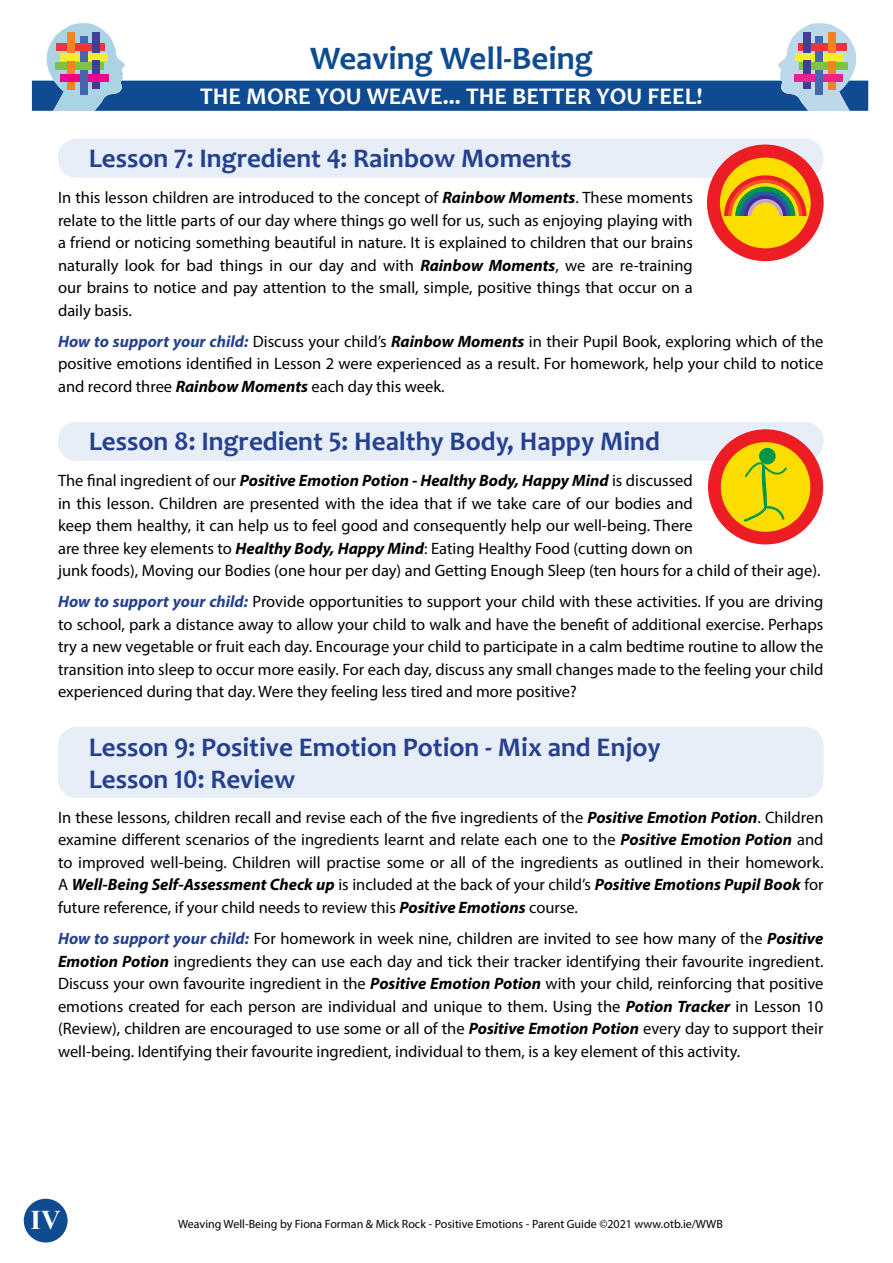
<style>
.page{position:relative;width:893px;height:1263px;background:#fff}
.page>*{position:absolute;margin:0;border:0;box-sizing:border-box;transform-origin:0 0}
.t1{font:700 33px "Candara";color:#0f4b91}
.t2{font:700 27px/32.4px "Candara";color:#25408f}
.t3{font:700 27px "Times New Roman";color:#fff}
.t4{font:700 24px "Candara";color:#fff}
.t5{font:16.5px/22.5px "Myriad Pro";color:#000;text-align:justify}
.t6{font:12px "Myriad Pro";color:#000}
.s1{font-weight:700;font-style:italic}
.s2{font-weight:700;font-style:italic;color:#25408f}
</style>
<div class="page">
<div style="left:24px;top:1199px;width:44px;height:43px;background:#0f4b91;border-radius:50%"></div>
<div style="left:32px;top:81px;width:836px;height:30px;background:#0f4b91"></div>
<svg style="left:46px;top:23px;width:79px;height:88px"></svg>
<div style="left:56px;top:43px;width:48px;height:8px;background:#ee343c"></div>
<div style="left:68px;top:32px;width:7px;height:43px;background:#f58223"></div>
<div style="left:92px;top:33px;width:7px;height:42px;background:#423e95"></div>
<div style="left:56px;top:63px;width:48px;height:7px;background:#80c342"></div>
<div style="left:68px;top:51px;width:7px;height:38px;background:#f58223"></div>
<div style="left:60px;top:53px;width:47px;height:8px;background:#f9ed32"></div>
<div style="left:80px;top:36px;width:8px;height:41px;background:#4567b0"></div>
<div style="left:79px;top:43px;width:11px;height:8px;background:#ee343c"></div>
<div style="left:92px;top:60px;width:7px;height:29px;background:#423e95"></div>
<div style="left:60px;top:74px;width:49px;height:7px;background:#ec008c"></div>
<div style="left:75px;top:63px;width:16px;height:7px;background:#80c342"></div>
<div style="left:80px;top:71px;width:8px;height:24px;background:#4567b0"></div>
<svg style="left:778px;top:23px;width:79px;height:88px"></svg>
<div style="left:798px;top:43px;width:48px;height:8px;background:#ee343c"></div>
<div style="left:828px;top:32px;width:7px;height:43px;background:#f58223"></div>
<div style="left:804px;top:33px;width:7px;height:42px;background:#423e95"></div>
<div style="left:799px;top:63px;width:48px;height:7px;background:#80c342"></div>
<div style="left:828px;top:51px;width:7px;height:38px;background:#f58223"></div>
<div style="left:796px;top:53px;width:47px;height:8px;background:#f9ed32"></div>
<div style="left:815px;top:36px;width:7px;height:41px;background:#4567b0"></div>
<div style="left:813px;top:43px;width:11px;height:8px;background:#ee343c"></div>
<div style="left:804px;top:60px;width:7px;height:29px;background:#423e95"></div>
<div style="left:794px;top:74px;width:48px;height:7px;background:#ea2390"></div>
<div style="left:812px;top:63px;width:16px;height:7px;background:#80c342"></div>
<div style="left:815px;top:71px;width:7px;height:24px;background:#4567b0"></div>
<div style="left:58px;top:139px;width:765px;height:39px;background:#e7eef8;border-radius:18px"></div>
<div style="left:58px;top:422px;width:765px;height:39px;background:#e7eef8;border-radius:18px"></div>
<div style="left:58px;top:727px;width:765px;height:71px;background:#e7eef8;border-radius:18px"></div>
<div style="left:707px;top:145px;width:117px;height:116px;background:#ed1d24;border-radius:50%"></div>
<div style="left:720px;top:158px;width:91px;height:90px;background:#fcdd00;border-radius:50%"></div>
<svg style="left:724px;top:175px;width:82px;height:41px"></svg>
<div style="left:708px;top:429px;width:115px;height:115px;background:#ed1d24;border-radius:50%"></div>
<div style="left:721px;top:442px;width:89px;height:90px;background:#fcdd00;border-radius:50%"></div>
<div style="left:759px;top:448px;width:17px;height:16px;background:#00964c;border-radius:50%"></div>
<svg style="left:744px;top:461px;width:43px;height:61px"></svg>
<h1 class="t1" style="left:310px;top:38px;width:284px">Weaving Well-Being</h1>
<h3 class="t4" style="left:200px;top:81px;width:504px">THE MORE YOU WEAVE... THE BETTER YOU FEEL!</h3>
<h2 class="t2" style="left:89px;top:142px;width:485px">Lesson 7: Ingredient 4: Rainbow Moments</h2>
<p class="t5" style="left:58px;top:186px;width:636px">In this lesson children are introduced to the concept of <span class="s1">Rainbow Moments</span>. These moments relate to the little parts of our day where things go well for us, such as enjoying playing with a friend or noticing something beautiful in nature. It is explained to children that our brains naturally look for bad things in our day and with <span class="s1">Rainbow Moments</span>, we are re-training our brains to notice and pay attention to the small, simple, positive things that occur on a daily basis.</p>
<p class="t5" style="left:58px;top:330px;width:767px"><span class="s2">How to support your child:</span> Discuss your child’s <span class="s1">Rainbow Moments</span> in their Pupil Book, exploring which of the positive emotions identified in Lesson 2 were experienced as a result. For homework, help your child to notice and record three <span class="s1">Rainbow Moments</span> each day this week.</p>
<h2 class="t2" style="left:89px;top:425px;width:572px">Lesson 8: Ingredient 5: Healthy Body, Happy Mind</h2>
<p class="t5" style="left:58px;top:469px;width:764px;text-align:left">The final ingredient of our <span class="s1">Positive Emotion Potion - Healthy Body, Happy Mind</span> is discussed<br>in this lesson. Children are presented with the idea that if we take care of our bodies and<br>keep them healthy, it can help us to feel good and consequently help our well-being. There<br>are three key elements to <span class="s1">Healthy Body, Happy Mind</span>: Eating Healthy Food (cutting down on<br>junk foods), Moving our Bodies (one hour per day) and Getting Enough Sleep (ten hours for a child of their age).</p>
<p class="t5" style="left:58px;top:590px;width:767px"><span class="s2">How to support your child:</span> Provide opportunities to support your child with these activities. If you are driving to school, park a distance away to allow your child to walk and have the benefit of additional exercise. Perhaps try a new vegetable or fruit each day. Encourage your child to participate in a calm bedtime routine to allow the transition into sleep to occur more easily. For each day, discuss any small changes made to the feeling your child experienced during that day. Were they feeling less tired and more positive?</p>
<h2 class="t2" style="left:89px;top:730px;width:573px">Lesson 9: Positive Emotion Potion - Mix and Enjoy<br>Lesson 10: Review</h2>
<p class="t5" style="left:58px;top:806px;width:767px">In these lessons, children recall and revise each of the five ingredients of the <span class="s1">Positive Emotion Potion</span>. Children examine different scenarios of the ingredients learnt and relate each one to the <span class="s1">Positive Emotion Potion</span> and to improved well-being. Children will practise some or all of the ingredients as outlined in their homework.<br>A <span class="s1">Well-Being Self-Assessment Check up</span> is included at the back of your child’s <span class="s1">Positive Emotions Pupil Book</span> for future reference, if your child needs to review this <span class="s1">Positive Emotions</span> course.</p>
<p class="t5" style="left:58px;top:927px;width:767px"><span class="s2">How to support your child:</span> For homework in week nine, children are invited to see how many of the <span class="s1">Positive Emotion Potion</span> ingredients they can use each day and tick their tracker identifying their favourite ingredient.<br>Discuss your own favourite ingredient in the <span class="s1">Positive Emotion Potion</span> with your child, reinforcing that positive emotions created for each person are individual and unique to them. Using the <span class="s1">Potion Tracker</span> in Lesson 10 (Review), children are encouraged to use some or all of the <span class="s1">Positive Emotion Potion</span> every day to support their well-being. Identifying their favourite ingredient, individual to them, is a key element of this activity.</p>
<h2 class="t3" style="left:31px;top:1200px;width:31px">IV</h2>
<p class="t6" style="left:178px;top:1217px;width:546px">Weaving Well-Being by Fiona Forman &amp; Mick Rock - Positive Emotions - Parent Guide ©2021 www.otb.ie/WWB</p>
</div>
